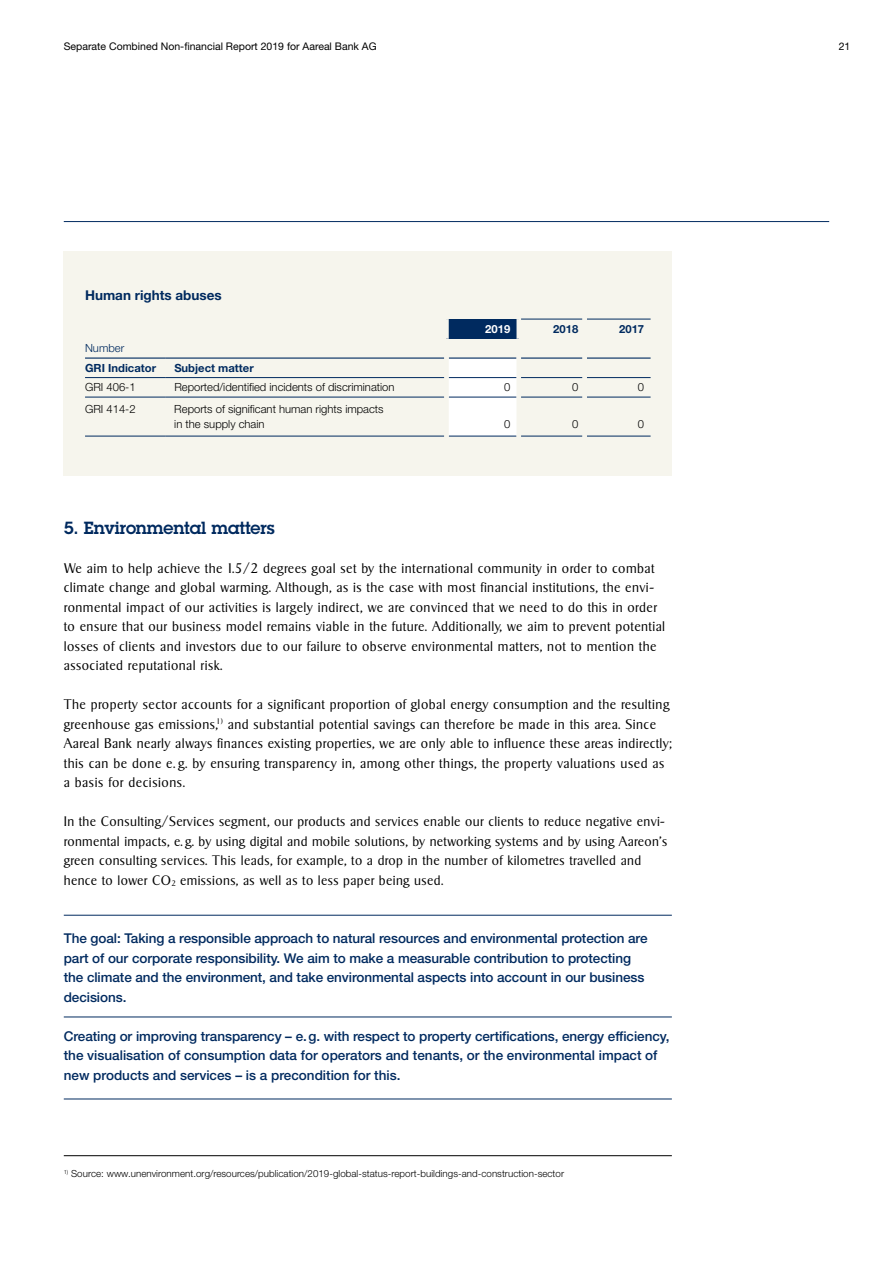
<style>
.page{position:relative;width:893px;height:1263px;background:#fff}
.page>*{position:absolute;margin:0;border:0;box-sizing:border-box;transform-origin:0 0}
.t1{font:600 17.25px "Lubalin Graph LT";letter-spacing:-.01em;color:#002a5f}
.t2{font:300 13.5px/19.5px "Sigvar Serial";letter-spacing:.035em;color:#000}
.t3{font:500 13.5px/19.5px "Helvetica Neue LT Std";letter-spacing:-.005em;color:#002a5f}
.t4{font:700 13.5px "Helvetica Neue LT Std";color:#002a5f}
.t5{font:300 13.35px/19.5px "Sigvar Serial";letter-spacing:.03em;color:#000}
.t6{font:300 11.25px/15px "Helvetica Neue LT Std";color:#000}
.t7{font:700 11.25px "Helvetica Neue LT Std";color:#002a5f}
.t8{font:300 11.25px "Helvetica Neue LT Std";color:#002a5f}
.t9{font:700 11.25px "Helvetica Neue LT Std";color:#fff}
.t10{font:10.5px "Helvetica Neue LT Std";color:#000}
.t11{font:300 9.75px "Helvetica Neue LT Std";letter-spacing:.005em;color:#000}
</style>
<div class="page">
<div style="left:64px;top:251px;width:608px;height:224px;background:#f6f5ed"></div>
<div style="left:446px;top:319px;width:73px;height:20px;background:#002a5f"></div>
<div style="left:449px;top:359px;width:67px;height:77px;background:#fff"></div>
<hr style="left:85px;top:377px;width:81px;height:1px;background:#002a5f">
<hr style="left:166px;top:377px;width:278px;height:1px;background:#002a5f">
<hr style="left:449px;top:377px;width:67px;height:1px;background:#002a5f">
<hr style="left:521px;top:377px;width:61px;height:1px;background:#002a5f">
<hr style="left:587px;top:377px;width:64px;height:1px;background:#002a5f">
<hr style="left:85px;top:397px;width:81px;height:1px;background:#002a5f">
<hr style="left:166px;top:397px;width:278px;height:1px;background:#002a5f">
<hr style="left:449px;top:397px;width:67px;height:1px;background:#002a5f">
<hr style="left:521px;top:397px;width:61px;height:1px;background:#002a5f">
<hr style="left:587px;top:397px;width:64px;height:1px;background:#002a5f">
<hr style="left:85px;top:436px;width:81px;height:1px;background:#002a5f">
<hr style="left:166px;top:436px;width:278px;height:1px;background:#002a5f">
<hr style="left:449px;top:436px;width:67px;height:1px;background:#002a5f">
<hr style="left:521px;top:436px;width:61px;height:1px;background:#002a5f">
<hr style="left:587px;top:436px;width:64px;height:1px;background:#002a5f">
<hr style="left:521px;top:319px;width:61px;height:1px;background:#002a5f">
<hr style="left:587px;top:319px;width:64px;height:1px;background:#002a5f">
<hr style="left:85px;top:357px;width:81px;height:2px;background:#002a5f">
<hr style="left:166px;top:357px;width:278px;height:2px;background:#002a5f">
<hr style="left:449px;top:357px;width:67px;height:2px;background:#002a5f">
<hr style="left:521px;top:357px;width:61px;height:2px;background:#002a5f">
<hr style="left:587px;top:357px;width:64px;height:2px;background:#002a5f">
<div style="left:444px;top:319px;width:5px;height:20px;background:#f6f5ed"></div>
<div style="left:516px;top:319px;width:5px;height:20px;background:#f6f5ed"></div>
<hr style="left:64px;top:915px;width:608px;height:1px;background:#002a5f">
<hr style="left:64px;top:1099px;width:608px;height:1px;background:#002a5f">
<hr style="left:64px;top:1017px;width:608px;height:1px;background:#002a5f">
<hr style="left:64px;top:1155px;width:608px;height:1px;background:#000">
<hr style="left:64px;top:221px;width:765px;height:1px;background:#002a5f">
<p class="t10" style="left:64px;top:40px;width:314px">Separate Combined Non-financial Report 2019 for Aareal Bank AG</p>
<p class="t10" style="left:839px;top:40px;width:13px">21</p>
<p class="t4" style="left:85px;top:286px;width:138px">Human rights abuses</p>
<p class="t9" style="left:485px;top:322px;width:27px">2019</p>
<p class="t7" style="left:553px;top:322px;width:27px">2018</p>
<p class="t7" style="left:619px;top:322px;width:27px">2017</p>
<p class="t8" style="left:85px;top:341px;width:41px">Number</p>
<p class="t7" style="left:85px;top:361px;width:72px">GRI Indicator</p>
<p class="t7" style="left:174px;top:361px;width:81px">Subject matter</p>
<p class="t6" style="left:85px;top:380px;width:52px">GRI 406-1</p>
<p class="t6" style="left:174px;top:380px;width:222px">Reported/identified incidents of discrimination</p>
<p class="t6" style="left:504px;top:380px;width:8px">0</p>
<p class="t6" style="left:572px;top:380px;width:8px">0</p>
<p class="t6" style="left:638px;top:380px;width:8px">0</p>
<p class="t6" style="left:85px;top:401px;width:52px">GRI 414-2</p>
<p class="t6" style="left:174px;top:401px;width:211px">Reports of significant human rights impacts in the supply chain</p>
<p class="t6" style="left:504px;top:416px;width:8px">0</p>
<p class="t6" style="left:572px;top:416px;width:8px">0</p>
<p class="t6" style="left:638px;top:416px;width:8px">0</p>
<p class="t1" style="left:64px;top:516px;width:212px">5. Environmental matters</p>
<p class="t2" style="left:64px;top:558px;width:603px">We aim to help achieve the 1.5/2 degrees goal set by the international community in order to combat climate change and global warming. Although, as is the case with most financial institutions, the envi&shy;ronmental impact of our activities is largely indirect, we are convinced that we need to do this in order to ensure that our business model remains viable in the future. Additionally, we aim to prevent potential losses of clients and investors due to our failure to observe environmental matters, not to mention the associated reputational risk.</p>
<p class="t2" style="left:64px;top:694px;width:610px">The property sector accounts for a significant proportion of global energy consumption and the resulting greenhouse gas emissions,<sup>1)</sup> and substantial potential savings can therefore be made in this area. Since Aareal Bank nearly always finances existing properties, we are only able to influence these areas indirectly; this can be done e. g. by ensuring transparency in, among other things, the property valuations used as a basis for decisions.</p>
<p class="t5" style="left:64px;top:812px;width:605px">In the Consulting/Services segment, our products and services enable our clients to reduce negative envi&shy;ronmental impacts, e. g. by using digital and mobile solutions, by networking systems and by using Aareon’s green consulting services. This leads, for example, to a drop in the number of kilometres travelled and hence to lower CO<sub>2</sub> emissions, as well as to less paper being used.</p>
<p class="t3" style="left:64px;top:928px;width:585px">The goal: Taking a responsible approach to natural resources and environmental protection are part of our corporate responsibility. We aim to make a measurable contribution to protecting the climate and the environment, and take environmental aspects into account in our business decisions.</p>
<p class="t3" style="left:64px;top:1026px;width:607px">Creating or improving transparency – e.g. with respect to property certifications, energy efficiency, the visualisation of consumption data for operators and tenants, or the environmental impact of new products and services – is a precondition for this.</p>
<p class="t11" style="left:64px;top:1168px;width:502px"><sup>1)</sup> Source: www.unenvironment.org/resources/publication/2019-global-status-report-buildings-and-construction-sector</p>
</div>
